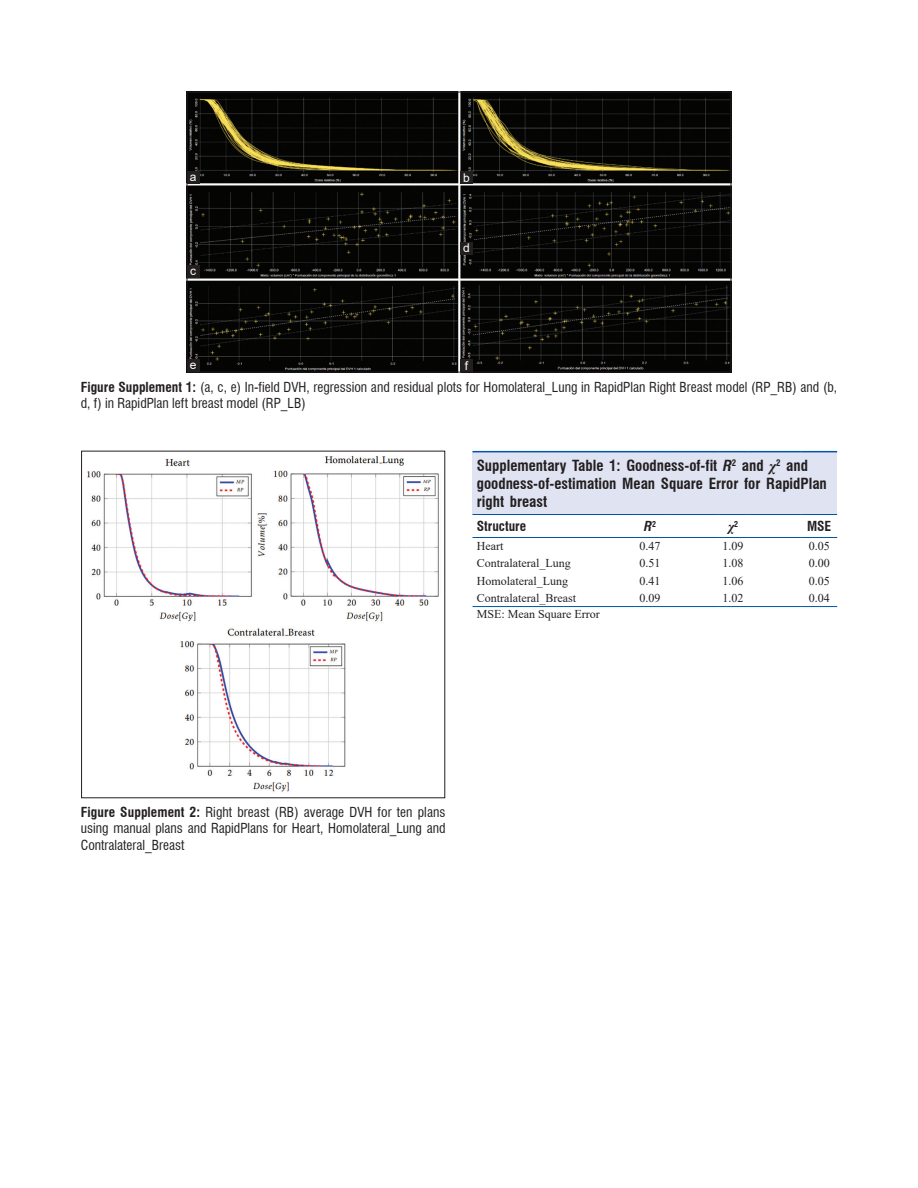
<style>
.page{position:relative;width:918px;height:1188px;background:#fff}
.page>*{position:absolute;margin:0;border:0;box-sizing:border-box;transform-origin:0 0}
.TT{font:700 condensed 15px/18px "Swiss 721 BT";color:#231f20}
.FGC{font:condensed 13.5px/16.2px "Swiss 721 BT";color:#231f20;text-align:justify}
.TCH{font:700 condensed 13.5px "Swiss 721 BT";color:#231f20}
.TCH-2{font:italic 700 condensed 13.5px "Swiss 721 BT";color:#231f20}
.TCH-3{font:italic 700 13.5px "Times New Roman";color:#231f20}
.TB{font:12px "Times New Roman";color:#231f20}
.TBL{font:12px "Times New Roman";color:#231f20}
.TFN{font:12px "Times New Roman";color:#231f20}
.LABEL{font:12px "Arial";color:#fff}
.s1{font-weight:700}
.s2{font-style:italic}
.s3{font-family:"Times New Roman";font-style:italic;font-stretch:normal}
</style>
<div class="page">
<img style="left:87px;top:455px;width:352px;height:337px">
<img style="left:189px;top:94px;width:540px;height:276px">
<div style="left:187px;top:92px;width:544px;height:280px;border:1px solid #231f20"></div>
<div style="left:460px;top:242px;width:13px;height:13px;background:#231f20"></div>
<div style="left:187px;top:266px;width:13px;height:12px;background:#231f20"></div>
<div style="left:460px;top:171px;width:13px;height:13px;background:#231f20"></div>
<div style="left:460px;top:360px;width:13px;height:12px;background:#231f20"></div>
<div style="left:187px;top:171px;width:13px;height:13px;background:#231f20"></div>
<div style="left:187px;top:360px;width:13px;height:12px;background:#231f20"></div>
<div style="left:472px;top:452px;width:365px;height:62px;background:#e0e4f2"></div>
<hr style="left:472px;top:606px;width:110px;height:1px;background:#0154a6">
<hr style="left:582px;top:606px;width:53px;height:1px;background:#0154a6">
<hr style="left:635px;top:606px;width:30px;height:1px;background:#0154a6">
<hr style="left:665px;top:606px;width:53px;height:1px;background:#0154a6">
<hr style="left:718px;top:606px;width:30px;height:1px;background:#0154a6">
<hr style="left:748px;top:606px;width:53px;height:1px;background:#0154a6">
<hr style="left:801px;top:606px;width:36px;height:1px;background:#0154a6">
<hr style="left:472px;top:537px;width:110px;height:1px;background:#0154a6">
<hr style="left:582px;top:537px;width:53px;height:1px;background:#0154a6">
<hr style="left:635px;top:537px;width:30px;height:1px;background:#0154a6">
<hr style="left:665px;top:537px;width:53px;height:1px;background:#0154a6">
<hr style="left:718px;top:537px;width:30px;height:1px;background:#0154a6">
<hr style="left:748px;top:537px;width:53px;height:1px;background:#0154a6">
<hr style="left:801px;top:537px;width:36px;height:1px;background:#0154a6">
<hr style="left:472px;top:451px;width:110px;height:1px;background:#0154a6">
<hr style="left:582px;top:451px;width:53px;height:1px;background:#0154a6">
<hr style="left:635px;top:451px;width:30px;height:1px;background:#0154a6">
<hr style="left:665px;top:451px;width:53px;height:1px;background:#0154a6">
<hr style="left:718px;top:451px;width:30px;height:1px;background:#0154a6">
<hr style="left:748px;top:451px;width:53px;height:1px;background:#0154a6">
<hr style="left:801px;top:451px;width:36px;height:1px;background:#0154a6">
<hr style="left:472px;top:514px;width:110px;height:1px;background:#0154a6">
<hr style="left:582px;top:514px;width:53px;height:1px;background:#0154a6">
<hr style="left:635px;top:514px;width:30px;height:1px;background:#0154a6">
<hr style="left:665px;top:514px;width:53px;height:1px;background:#0154a6">
<hr style="left:718px;top:514px;width:30px;height:1px;background:#0154a6">
<hr style="left:748px;top:514px;width:53px;height:1px;background:#0154a6">
<hr style="left:801px;top:514px;width:36px;height:1px;background:#0154a6">
<p class="LABEL" style="left:190px;top:168px;width:8px">a</p>
<p class="LABEL" style="left:190px;top:263px;width:7px">c</p>
<p class="LABEL" style="left:190px;top:357px;width:8px">e</p>
<p class="LABEL" style="left:463px;top:169px;width:8px">b</p>
<p class="LABEL" style="left:463px;top:240px;width:8px">d</p>
<p class="LABEL" style="left:465px;top:358px;width:5px">f</p>
<p class="FGC" style="left:81px;top:379px;width:758px"><span class="s1">Figure Supplement 1:</span> (a, c, e) In‑field DVH, regression and residual plots for Homolateral_Lung in RapidPlan Right Breast model (RP_RB) and (b, d, f) in RapidPlan left breast model (RP_LB)</p>
<p class="TT" style="left:477px;top:456px;width:352px">Supplementary Table 1: Goodness‑of‑fit <span class="s2">R</span><sup>2</sup> and <span class="s3">χ</span><sup>2</sup> and goodness‑of‑estimation Mean Square Error for RapidPlan right breast</p>
<p class="TCH" style="left:477px;top:518px;width:51px">Structure</p>
<p class="TCH-2" style="left:644px;top:518px;width:13px">R<sup>2</sup></p>
<p class="TCH-3" style="left:728px;top:517px;width:12px">χ<sup>2</sup></p>
<p class="TCH" style="left:807px;top:518px;width:26px">MSE</p>
<p class="TB" style="left:477px;top:538px;width:28px">Heart</p>
<p class="TB" style="left:640px;top:538px;width:22px">0.47</p>
<p class="TB" style="left:723px;top:538px;width:22px">1.09</p>
<p class="TB" style="left:809px;top:538px;width:22px">0.05</p>
<p class="TB" style="left:477px;top:555px;width:95px">Contralateral_Lung</p>
<p class="TB" style="left:640px;top:555px;width:22px">0.51</p>
<p class="TB" style="left:723px;top:555px;width:22px">1.08</p>
<p class="TB" style="left:809px;top:555px;width:22px">0.00</p>
<p class="TB" style="left:477px;top:572px;width:93px">Homolateral_Lung</p>
<p class="TB" style="left:640px;top:572px;width:22px">0.41</p>
<p class="TB" style="left:723px;top:572px;width:22px">1.06</p>
<p class="TB" style="left:809px;top:572px;width:22px">0.05</p>
<p class="TBL" style="left:477px;top:589px;width:101px">Contralateral_Breast</p>
<p class="TBL" style="left:640px;top:589px;width:22px">0.09</p>
<p class="TBL" style="left:723px;top:589px;width:22px">1.02</p>
<p class="TBL" style="left:809px;top:589px;width:22px">0.04</p>
<p class="TFN" style="left:477px;top:606px;width:124px">MSE: Mean Square Error</p>
<p class="FGC" style="left:81px;top:804px;width:366px"><span class="s1">Figure Supplement 2:</span> Right breast (RB) average DVH for ten plans using manual plans and RapidPlans for Heart, Homolateral_Lung and Contralateral_Breast</p>
</div>
